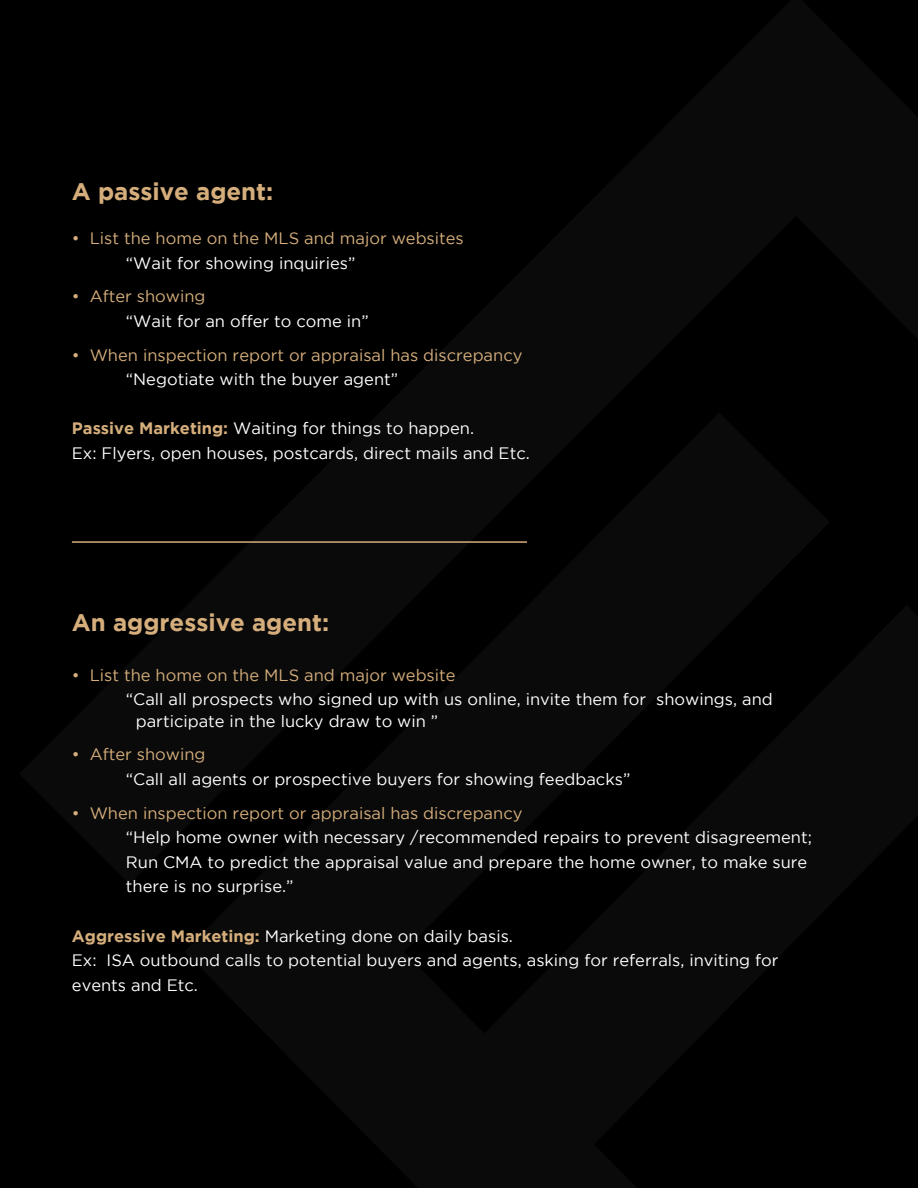
<style>
.page{position:relative;width:918px;height:1188px;background:#000}
.page>*{position:absolute;margin:0;border:0;box-sizing:border-box;transform-origin:0 0}
.t1{font:700 24px "Gotham";color:#d5ae7c}
.t2{font:16.5px/24.6px "Gotham";color:#fff}
.t3{font:16.5px "Gotham";color:#d5ae7c}
.s1{font-weight:700;color:#d5ae7c}
</style>
<div class="page">
<hr style="left:72px;top:541px;width:455px;height:2px;background:#d5ae7c">
<h1 class="t1" style="left:72px;top:178px;width:203px">A passive agent:</h1>
<p class="t3" style="left:72px;top:229px;width:393px">• List the home on the MLS and major websites</p>
<p class="t2" style="left:126px;top:251px;width:231px">“Wait for showing inquiries”</p>
<p class="t3" style="left:72px;top:288px;width:135px">• After showing</p>
<p class="t2" style="left:126px;top:309px;width:244px">“Wait for an offer to come in”</p>
<p class="t3" style="left:72px;top:346px;width:452px">• When inspection report or appraisal has discrepancy</p>
<p class="t2" style="left:126px;top:367px;width:274px">“Negotiate with the buyer agent”</p>
<p class="t2" style="left:72px;top:416px;width:459px"><span class="s1">Passive Marketing:</span> Waiting for things to happen.<br>Ex: Flyers, open houses, postcards, direct mails and Etc.</p>
<h1 class="t1" style="left:72px;top:609px;width:259px">An aggressive agent:</h1>
<p class="t3" style="left:72px;top:666px;width:385px">• List the home on the MLS and major website</p>
<p class="t2" style="left:136px;top:689px;width:638px;line-height:21.6px;text-indent:-10px">“Call all prospects who signed up with us online, invite them for showings, and participate in the lucky draw to win ”</p>
<p class="t3" style="left:72px;top:746px;width:135px">• After showing</p>
<p class="t2" style="left:126px;top:767px;width:506px">“Call all agents or prospective buyers for showing feedbacks”</p>
<p class="t3" style="left:72px;top:804px;width:452px">• When inspection report or appraisal has discrepancy</p>
<p class="t2" style="left:126px;top:825px;width:688px">“Help home owner with necessary /recommended repairs to prevent disagreement;<br>Run CMA to predict the appraisal value and prepare the home owner, to make sure there is no surprise.”</p>
<p class="t2" style="left:72px;top:924px;width:708px"><span class="s1">Aggressive Marketing:</span> Marketing done on daily basis.<br>Ex: ISA outbound calls to potential buyers and agents, asking for referrals, inviting for events and Etc.</p>
</div>
